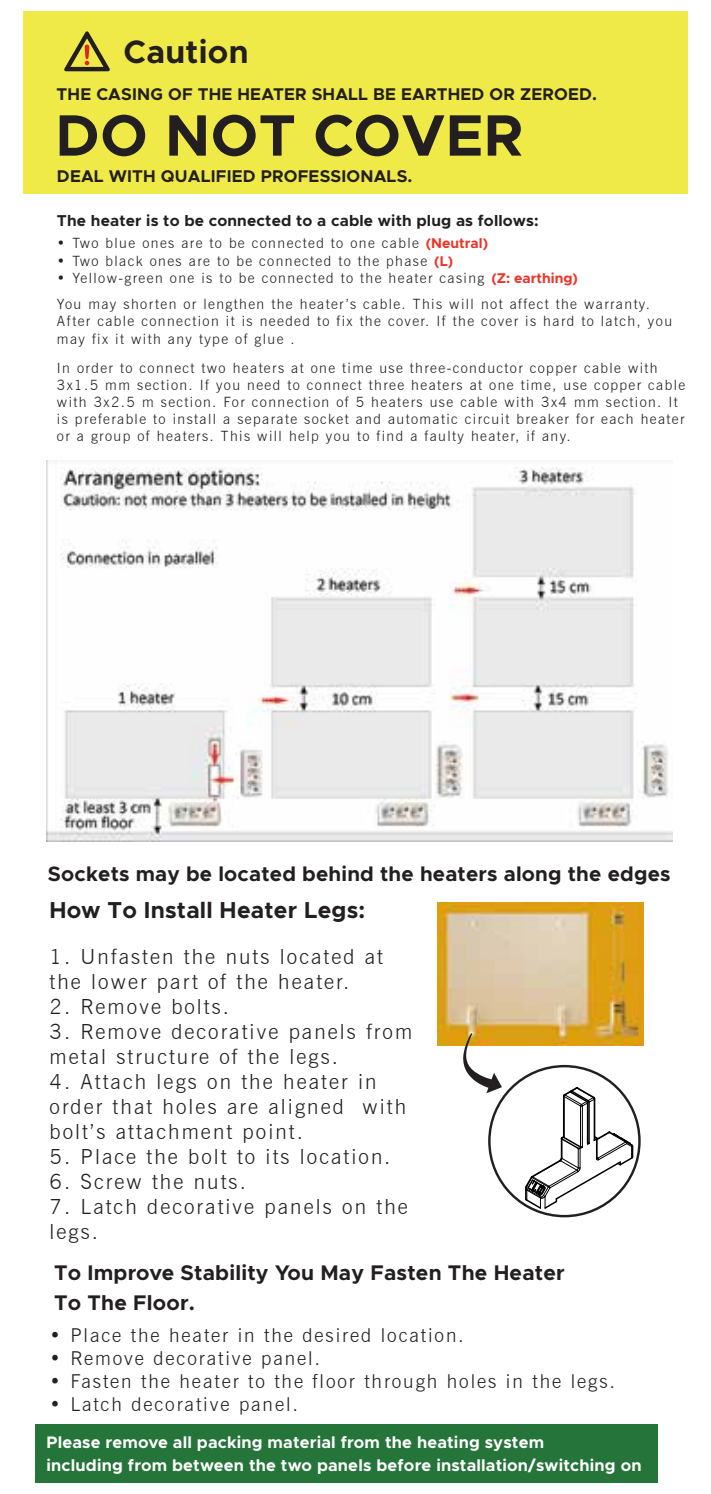
<style>
.page{position:relative;width:711px;height:1494px;background:#fff}
.page>*{position:absolute;margin:0;border:0;box-sizing:border-box;transform-origin:0 0}
.t1{font:700 58.75px "Metropolis";letter-spacing:.01em;color:#231f20}
.t2{font:700 32.5px "Metropolis";letter-spacing:.01em;color:#231f20}
.t3{font:700 23.25px "Metropolis";letter-spacing:.01em;color:#231f20}
.t4{font:700 21.25px/29.2px "Metropolis";letter-spacing:.01em;color:#231f20}
.t5{font:300 20.75px/25px "News Gothic BT";letter-spacing:.1em;color:#231f20}
.t6{font:700 20.75px "Metropolis";letter-spacing:.01em;color:#231f20}
.t7{font:300 19.25px "News Gothic BT";letter-spacing:.1em;color:#231f20}
.t8{font:700 17px "Metropolis";letter-spacing:.01em;color:#231f20}
.t9{font:700 16.75px/23px "Metropolis";letter-spacing:.01em;color:#fff}
.t10{font:700 15.75px "Metropolis";letter-spacing:.01em;color:#231f20}
.t11{font:300 14.25px/17px "News Gothic BT";letter-spacing:.1em;color:#231f20}
.s1{font-family:"Metropolis";font-weight:700;color:#ee3426}
</style>
<div class="page">
<div style="left:23px;top:12px;width:664px;height:182px;background:#f0ea48"></div>
<svg style="left:64px;top:31px;width:46px;height:40px"></svg>
<img style="left:46px;top:460px;width:626px;height:381px">
<div style="left:35px;top:1423px;width:622px;height:58px;background:#25743a"></div>
<img style="left:437px;top:902px;width:206px;height:143px">
<svg style="left:462px;top:1033px;width:39px;height:60px"></svg>
<hr style="left:593px;top:1098px;width:2px;height:41px;background:#010101">
<hr style="left:586px;top:1102px;width:2px;height:41px;background:#010101">
<hr style="left:588px;top:1102px;width:1px;height:41px;background:#010101">
<hr style="left:562px;top:1095px;width:2px;height:41px;background:#010101">
<hr style="left:579px;top:1105px;width:1px;height:41px;background:#010101">
<hr style="left:581px;top:1105px;width:1px;height:41px;background:#010101">
<svg style="left:523px;top:1130px;width:111px;height:79px"></svg>
<svg style="left:562px;top:1087px;width:34px;height:19px"></svg>
<h2 class="t2" style="left:123px;top:31px;width:126px">Caution</h2>
<p class="t8" style="left:57px;top:84px;width:541px">THE CASING OF THE HEATER SHALL BE EARTHED OR ZEROED.</p>
<h1 class="t1" style="left:55px;top:98px;width:469px">DO NOT COVER</h1>
<p class="t8" style="left:57px;top:165px;width:357px">DEAL WITH QUALIFIED PROFESSIONALS.</p>
<p class="t10" style="left:57px;top:211px;width:483px">The heater is to be connected to a cable with plug as follows:</p>
<p class="t11" style="left:57px;top:235px;width:432px">• Two blue ones are to be connected to one cable <span class="s1">(Neutral)</span></p>
<p class="t11" style="left:57px;top:252px;width:397px">• Two black ones are to be connected to the phase <span class="s1">(L)</span></p>
<p class="t11" style="left:57px;top:265px;width:594px;line-height:26.2px">• Yellow-green one is to be connected to the heater casing <span class="s1">(Z: earthing)<br></span>You may shorten or lengthen the heater’s cable. This will not affect the warranty.</p>
<p class="t11" style="left:57px;top:313px;width:616px">After cable connection it is needed to fix the cover. If the cover is hard to latch, you may fix it with any type of glue .</p>
<p class="t11" style="left:57px;top:359px;width:629px">In order to connect two heaters at one time use three-conductor copper cable with 3x1.5 mm section. If you need to connect three heaters at one time, use copper cable with 3x2.5 m section. For connection of 5 heaters use cable with 3x4 mm section. It is preferable to install a separate socket and automatic circuit breaker for each heater or a group of heaters. This will help you to find a faulty heater, if any.</p>
<h3 class="t6" style="left:48px;top:860px;width:623px">Sockets may be located behind the heaters along the edges</h3>
<h3 class="t3" style="left:49px;top:895px;width:317px">How To Install Heater Legs:</h3>
<h3 class="t5" style="left:49px;top:943px;width:335px">1. Unfasten the nuts located at the lower part of the heater.</h3>
<h3 class="t5" style="left:49px;top:993px;width:181px">2. Remove bolts.</h3>
<h3 class="t5" style="left:49px;top:1018px;width:364px">3. Remove decorative panels from metal structure of the legs.</h3>
<h3 class="t5" style="left:49px;top:1068px;width:358px">4. Attach legs on the heater in order that holes are aligned with bolt’s attachment point.</h3>
<h3 class="t5" style="left:49px;top:1143px;width:342px">5. Place the bolt to its location.</h3>
<h3 class="t5" style="left:49px;top:1168px;width:198px">6. Screw the nuts.</h3>
<h3 class="t5" style="left:49px;top:1193px;width:359px">7. Latch decorative panels on the legs.</h3>
<h3 class="t4" style="left:54px;top:1258px;width:512px">To Improve Stability You May Fasten The Heater<br>To The Floor.</h3>
<h3 class="t7" style="left:49px;top:1323px;width:415px">• Place the heater in the desired location.</h3>
<h3 class="t7" style="left:49px;top:1346px;width:272px">• Remove decorative panel.</h3>
<h3 class="t7" style="left:49px;top:1369px;width:566px">• Fasten the heater to the floor through holes in the legs.</h3>
<h3 class="t7" style="left:49px;top:1392px;width:250px">• Latch decorative panel.</h3>
<p class="t9" style="left:46px;top:1430px;width:596px">Please remove all packing material from the heating system<br>including from between the two panels before installation/switching on</p>
</div>
